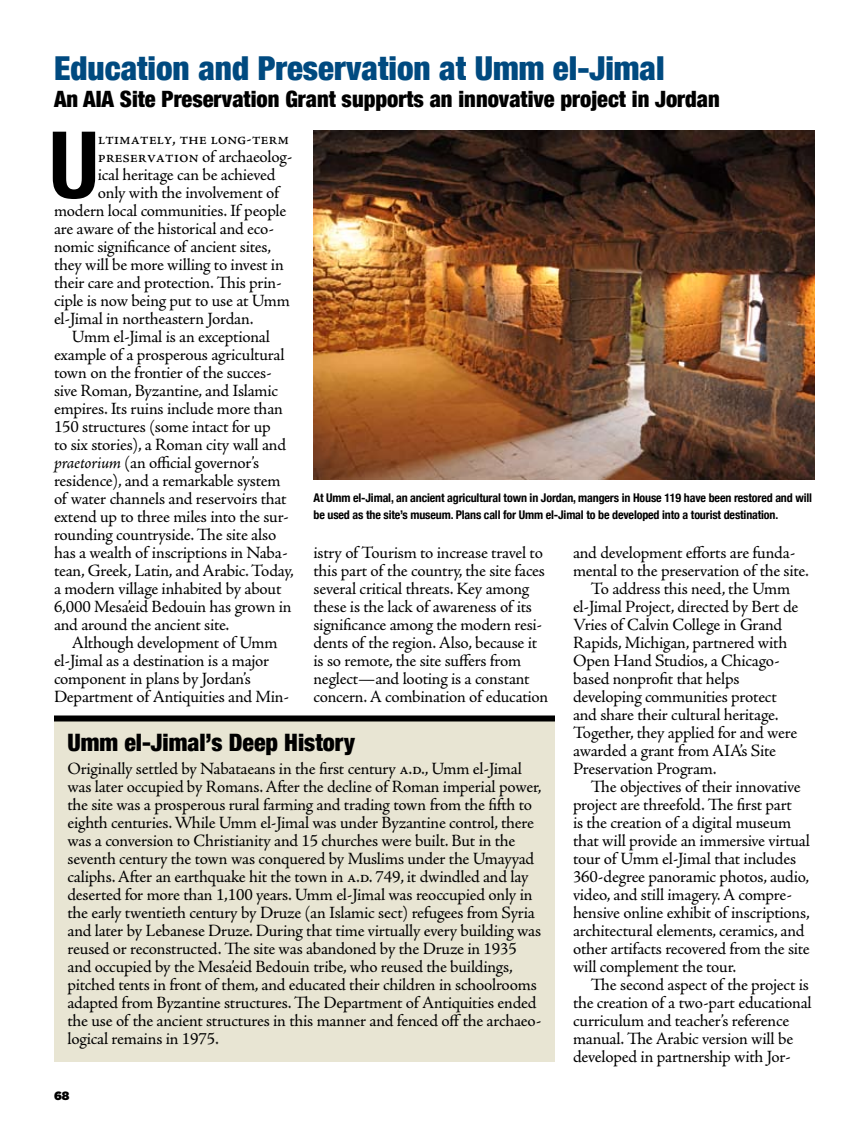
<style>
.page{position:relative;width:864px;height:1134px;background:#fff}
.page>*{position:absolute;margin:0;border:0;box-sizing:border-box;transform-origin:0 0}
.t1{font:700 condensed 92.85px "Helvetica Neue";color:#000}
.t2{font:900 condensed 33px "Helvetica Neue";color:#004a80}
.t3{font:900 condensed 24px "Helvetica Neue";color:#000}
.t4{font:900 condensed 22.5px "Helvetica Neue";color:#000}
.t5{font:17.25px/18px "Adobe Jenson Pro";letter-spacing:-.01em;color:#000}
.t6{font:700 condensed 12px/16.5px "Helvetica Neue";letter-spacing:-.01em;color:#000}
.t7{font:900 12px "Gotham";color:#000}
.s1{font-style:italic}
</style>
<div class="page">
<div style="left:54px;top:718px;width:501px;height:344px;background:#e8e5d3"></div>
<div style="left:54px;top:716px;width:501px;height:6px;background:#000"></div>
<img style="left:314px;top:131px;width:500px;height:348px">
<h2 class="t2" style="left:54px;top:48px;width:612px">Education and Preservation at Umm el-Jimal</h2>
<h3 class="t4" style="left:54px;top:85px;width:667px">An AIA Site Preservation Grant supports an innovative project in Jordan</h3>
<h1 class="t1" style="left:49px;top:109px;width:51px">U</h1>
<p class="t5" style="left:98px;top:130px;width:193px">ltimately, the long-term</p>
<p class="t5" style="left:98px;top:148px;width:196px">preservation of archaeolog-</p>
<p class="t5" style="left:98px;top:166px;width:179px">ical heritage can be achieved</p>
<p class="t5" style="left:98px;top:184px;width:183px">only with the involvement of</p>
<p class="t5" style="left:54px;top:202px;width:234px">modern local communities. If people</p>
<p class="t5" style="left:54px;top:220px;width:222px">are aware of the historical and eco-</p>
<p class="t5" style="left:54px;top:238px;width:219px">nomic significance of ancient sites,</p>
<p class="t5" style="left:54px;top:256px;width:231px">they will be more willing to invest in</p>
<p class="t5" style="left:54px;top:274px;width:229px">their care and protection. This prin-</p>
<p class="t5" style="left:54px;top:292px;width:238px">ciple is now being put to use at Umm</p>
<p class="t5" style="left:54px;top:310px;width:201px">el-Jimal in northeastern Jordan.</p>
<p class="t5" style="left:72px;top:328px;width:199px">Umm el-Jimal is an exceptional</p>
<p class="t5" style="left:54px;top:346px;width:232px">example of a prosperous agricultural</p>
<p class="t5" style="left:54px;top:364px;width:219px">town on the frontier of the succes-</p>
<p class="t5" style="left:54px;top:382px;width:226px">sive Roman, Byzantine, and Islamic</p>
<p class="t5" style="left:54px;top:400px;width:230px">empires. Its ruins include more than</p>
<p class="t5" style="left:54px;top:418px;width:218px">150 structures (some intact for up</p>
<p class="t5" style="left:54px;top:436px;width:234px">to six stories), a Roman city wall and</p>
<p class="t5" style="left:54px;top:454px;width:207px"><span class="s1">praetorium</span> (an official governor’s</p>
<p class="t5" style="left:54px;top:472px;width:228px">residence), and a remarkable system</p>
<p class="t5" style="left:54px;top:490px;width:234px">of water channels and reservoirs that</p>
<p class="t5" style="left:54px;top:508px;width:236px">extend up to three miles into the sur-</p>
<p class="t5" style="left:54px;top:526px;width:224px">rounding countryside. The site also</p>
<p class="t5" style="left:54px;top:544px;width:235px">has a wealth of inscriptions in Naba-</p>
<p class="t5" style="left:54px;top:562px;width:241px">tean, Greek, Latin, and Arabic. Today,</p>
<p class="t5" style="left:54px;top:580px;width:229px">a modern village inhabited by about</p>
<p class="t5" style="left:54px;top:598px;width:239px">6,000 Mesa’eid Bedouin has grown in</p>
<p class="t5" style="left:54px;top:616px;width:177px">and around the ancient site.</p>
<p class="t5" style="left:72px;top:634px;width:207px">Although development of Umm</p>
<p class="t5" style="left:54px;top:652px;width:217px">el-Jimal as a destination is a major</p>
<p class="t5" style="left:54px;top:670px;width:198px">component in plans by Jordan’s</p>
<p class="t5" style="left:54px;top:688px;width:237px">Department of Antiquities and Min-</p>
<p class="t6" style="left:314px;top:489px;width:500px">At Umm el-Jimal, an ancient agricultural town in Jordan, mangers in House 119 have been restored and will be used as the site’s museum. Plans call for Umm el-Jimal to be developed into a tourist destination.</p>
<p class="t5" style="left:313px;top:544px;width:236px">istry of Tourism to increase travel to this part of the country, the site faces several critical threats. Key among these is the lack of awareness of its significance among the modern resi&shy;dents of the region. Also, because it is so remote, the site suffers from neglect—and looting is a constant concern. A combination of education</p>
<h3 class="t3" style="left:68px;top:727px;width:289px">Umm el-Jimal’s Deep History</h3>
<p class="t5" style="left:67px;top:760px;width:476px">Originally settled by Nabataeans in the first century a.d., Umm el-Jimal was later occupied by Romans. After the decline of Roman imperial power, the site was a prosperous rural farming and trading town from the fifth to eighth centuries. While Umm el-Jimal was under Byzantine control, there was a conversion to Christianity and 15 churches were built. But in the seventh century the town was conquered by Muslims under the Umayyad caliphs. After an earthquake hit the town in a.d. 749, it dwindled and lay deserted for more than 1,100 years. Umm el-Jimal was reoccupied only in the early twentieth century by Druze (an Islamic sect) refugees from Syria and later by Lebanese Druze. During that time virtually every building was reused or reconstructed. The site was abandoned by the Druze in 1935 and occupied by the Mesa’eid Bedouin tribe, who reused the buildings, pitched tents in front of them, and educated their children in schoolrooms adapted from Byzantine structures. The Department of Antiquities ended the use of the ancient structures in this manner and fenced off the archaeo&shy;logical remains in 1975.</p>
<p class="t5" style="left:573px;top:544px;width:224px">and development efforts are funda-</p>
<p class="t5" style="left:573px;top:562px;width:237px">mental to the preservation of the site.</p>
<p class="t5" style="left:591px;top:580px;width:201px">To address this need, the Umm</p>
<p class="t5" style="left:573px;top:598px;width:227px">el-Jimal Project, directed by Bert de</p>
<p class="t5" style="left:573px;top:616px;width:211px">Vries of Calvin College in Grand</p>
<p class="t5" style="left:573px;top:634px;width:216px">Rapids, Michigan, partnered with</p>
<p class="t5" style="left:573px;top:652px;width:208px">Open Hand Studios, a Chicago-</p>
<p class="t5" style="left:573px;top:670px;width:168px">based nonprofit that helps</p>
<p class="t5" style="left:573px;top:688px;width:205px">developing communities protect</p>
<p class="t5" style="left:573px;top:706px;width:207px">and share their cultural heritage.</p>
<p class="t5" style="left:573px;top:724px;width:226px">Together, they applied for and were</p>
<p class="t5" style="left:573px;top:742px;width:205px">awarded a grant from AIA’s Site</p>
<p class="t5" style="left:573px;top:760px;width:145px">Preservation Program.</p>
<p class="t5" style="left:591px;top:778px;width:211px">The objectives of their innovative</p>
<p class="t5" style="left:573px;top:796px;width:221px">project are threefold. The first part</p>
<p class="t5" style="left:573px;top:814px;width:220px">is the creation of a digital museum</p>
<p class="t5" style="left:573px;top:832px;width:238px">that will provide an immersive virtual</p>
<p class="t5" style="left:573px;top:850px;width:225px">tour of Umm el-Jimal that includes</p>
<p class="t5" style="left:573px;top:868px;width:238px">360-degree panoramic photos, audio,</p>
<p class="t5" style="left:573px;top:886px;width:221px">video, and still imagery. A compre-</p>
<p class="t5" style="left:573px;top:904px;width:238px">hensive online exhibit of inscriptions,</p>
<p class="t5" style="left:573px;top:922px;width:233px">architectural elements, ceramics, and</p>
<p class="t5" style="left:573px;top:940px;width:238px">other artifacts recovered from the site</p>
<p class="t5" style="left:573px;top:958px;width:165px">will complement the tour.</p>
<p class="t5" style="left:591px;top:976px;width:220px">The second aspect of the project is</p>
<p class="t5" style="left:573px;top:994px;width:240px">the creation of a two-part educational</p>
<p class="t5" style="left:573px;top:1012px;width:218px">curriculum and teacher’s reference</p>
<p class="t5" style="left:573px;top:1030px;width:222px">manual. The Arabic version will be</p>
<p class="t5" style="left:573px;top:1048px;width:219px">developed in partnership with Jor-</p>
<p class="t7" style="left:54px;top:1089px;width:17px">68</p>
</div>
